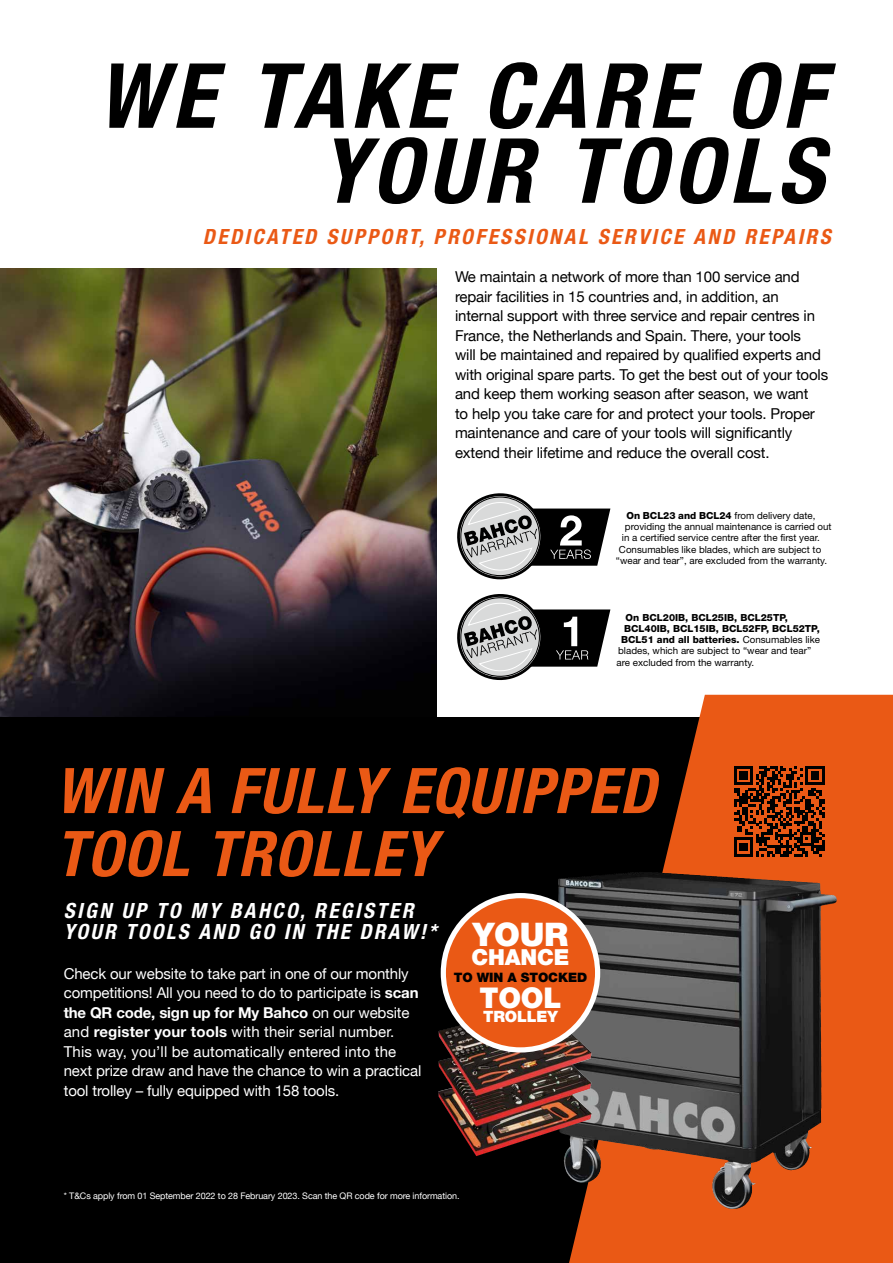
<style>
.page{position:relative;width:893px;height:1263px;background:#fff}
.page>*{position:absolute;margin:0;border:0;box-sizing:border-box;transform-origin:0 0}
.t1{font:90px/75px "Helvetica Neue DM 75 Bold Cond Ita";letter-spacing:.07em;color:#000;text-align:right}
.t2{font:63px/63px "Helvetica Neue DM 75 Bold Cond Ita";letter-spacing:.02em;color:#ea5915}
.t3{font:900 32.55px "Helvetica Neue DM 95";color:#fff}
.t4{font:900 28.65px "Helvetica Neue DM 95";color:#fff}
.t5{font:900 22.2px "Helvetica Neue DM 95";letter-spacing:-.01em;color:#fff}
.t6{font:21px/21px "Helvetica Neue DM 75 Bold Cond Ita";letter-spacing:.12em;color:#fff}
.t7{font:21px "Helvetica Neue DM 75 Bold Cond Ita";letter-spacing:.12em;color:#ea5915}
.t8{font:900 15.6px "Helvetica Neue DM 95";letter-spacing:-.01em;color:#fff}
.t9{font:15px/19.5px "Helvetica Neue";letter-spacing:-.01em;color:#000}
.t10{font:15px/19.5px "Helvetica Neue";letter-spacing:-.01em;color:#fff}
.t11{font:700 15px "Helvetica Neue DM 75";letter-spacing:-.01em;color:#fff}
.t12{font:900 13.05px "Helvetica Neue DM 95";letter-spacing:-.01em;color:#000}
.t13{font:9.75px/11.2px "Helvetica Neue DM 55";color:#000}
.t14{font:900 9.75px "Helvetica Neue DM 85";color:#000}
.t15{font:9px "Helvetica Neue";letter-spacing:-.01em;color:#fff}
.s1{font-family:"Helvetica Neue DM 85";font-weight:900}
.s2{font-family:"Helvetica Neue DM 55";font-weight:400}
.s3{font-family:"Helvetica Neue DM 75";font-weight:700}
.s4{font-family:"Helvetica Neue";font-weight:400}
</style>
<div class="page">
<img style="left:0;top:268px;width:437px;height:450px">
<div style="left:0;top:718px;width:893px;height:545px;background:#000"></div>
<svg style="left:569px;top:695px;width:324px;height:568px;background:#904c2c"></svg>
<img style="left:568px;top:872px;width:72px;height:6px">
<svg style="left:439px;top:1031px;width:4px;height:11px"></svg>
<div style="left:443px;top:896px;width:155px;height:154px;background:#ea5915;border-radius:50%"></div>
<div style="left:441px;top:893px;width:159px;height:159px;border:5px solid #fff;border-radius:50%"></div>
<div style="left:729px;top:761px;width:100px;height:100px;background:#ea5915"></div>
<svg style="left:734px;top:766px;width:91px;height:90px"></svg>
<svg style="left:457px;top:493px;width:153px;height:87px"></svg>
<svg style="left:457px;top:594px;width:153px;height:87px"></svg>
<h1 class="t1" style="left:97px;top:52px;width:728px">WE TAKE CARE OF<br>YOUR TOOLS</h1>
<h3 class="t7" style="left:203px;top:221px;width:629px">DEDICATED SUPPORT, PROFESSIONAL SERVICE AND REPAIRS</h3>
<p class="t9" style="left:455px;top:268px;width:375px">We maintain a network of more than 100 service and repair facilities in 15 countries and, in addition, an internal support with three service and repair centres in France, the Netherlands and Spain. There, your tools<br>will be maintained and repaired by qualified experts and with original spare parts. To get the best out of your tools and keep them working season after season, we want<br>to help you take care for and protect your tools. Proper maintenance and care of your tools will significantly extend their lifetime and reduce the overall cost.</p>
<p class="t13" style="left:626px;top:510px;width:190px"><span class="s1">On BCL23 and BCL24</span> from delivery date,</p>
<p class="t13" style="left:625px;top:521px;width:208px">providing the annual maintenance is carried out</p>
<p class="t13" style="left:622px;top:532px;width:199px">in a certified service centre after the first year.</p>
<p class="t13" style="left:619px;top:543px;width:204px">Consumables like blades, which are subject to</p>
<p class="t13" style="left:616px;top:555px;width:213px">“wear and tear”, are excluded from the warranty.</p>
<p class="t14" style="left:626px;top:611px;width:164px">On BCL20IB, BCL25IB, BCL25TP,</p>
<p class="t14" style="left:624px;top:622px;width:197px">BCL40IB, BCL15IB, BCL52FP, BCL52TP,</p>
<p class="t14" style="left:621px;top:634px;width:200px">BCL51 and all batteries. <span class="s2">Consumables like</span></p>
<p class="t13" style="left:617px;top:645px;width:196px">blades, which are subject to “wear and tear” are excluded from the warranty.</p>
<h2 class="t2" style="left:55px;top:755px;width:602px">WIN A FULLY EQUIPPED<br>TOOL TROLLEY</h2>
<h3 class="t6" style="left:64px;top:899px;width:374px">SIGN UP TO MY BAHCO, REGISTER<br>YOUR TOOLS AND GO IN THE DRAW!*</h3>
<p class="t10" style="left:64px;top:964px;width:356px">Check our website to take part in one of our monthly competitions! All you need to do to participate is <span class="s3">scan</span></p>
<p class="t11" style="left:64px;top:1003px;width:347px">the QR code, sign up for My Bahco <span class="s4">on our website</span></p>
<p class="t10" style="left:64px;top:1023px;width:359px">and <span class="s3">register your tools</span> with their serial number.<br>This way, you’ll be automatically entered into the next prize draw and have the chance to win a practical tool trolley – fully equipped with 158 tools.</p>
<h3 class="t3" style="left:473px;top:914px;width:97px">YOUR</h3>
<h3 class="t5" style="left:472px;top:944px;width:99px">CHANCE</h3>
<p class="t12" style="left:454px;top:969px;width:135px">TO WIN A STOCKED</p>
<h3 class="t4" style="left:479px;top:981px;width:83px">TOOL</h3>
<p class="t8" style="left:483px;top:1007px;width:76px">TROLLEY</p>
<p class="t15" style="left:64px;top:1189px;width:397px">* T&amp;Cs apply from 01 September 2022 to 28 February 2023. Scan the QR code for more information.</p>
</div>
